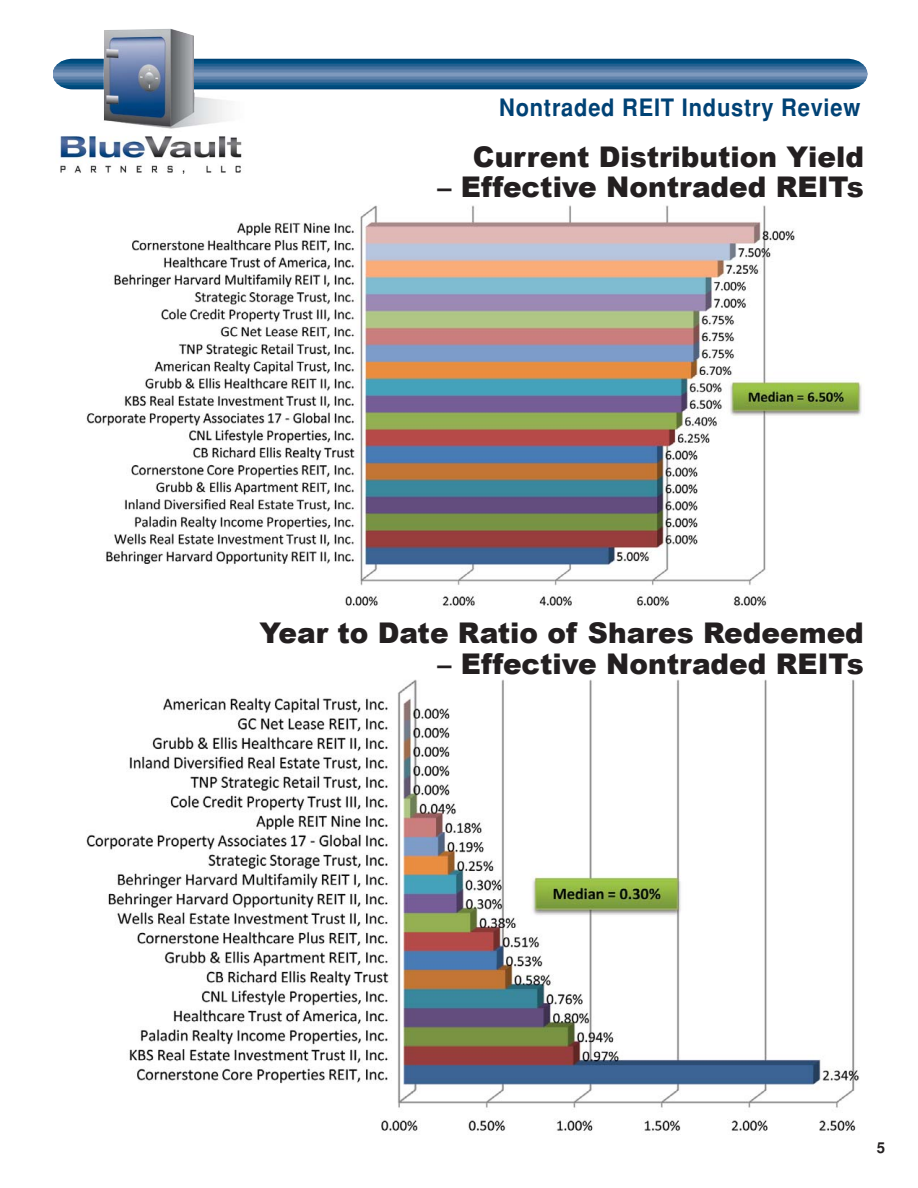
<style>
.page{position:relative;width:918px;height:1188px;background:#fff}
.page>*{position:absolute;margin:0;border:0;box-sizing:border-box;transform-origin:0 0}
.t1{font:900 28.5px "Arial";color:#231f20}
.t2{font:700 24px "Helvetica";letter-spacing:.035em;color:#004275;scale:.91 1}
.t3{font:700 15px "Helvetica";color:#231f20}
</style>
<div class="page">
<hr style="left:53px;top:59px;width:814px;height:1px;background:#004275">
<hr style="left:53px;top:60px;width:814px;height:1px;background:#00497b">
<hr style="left:53px;top:61px;width:814px;height:2px;background:#004f81">
<hr style="left:53px;top:63px;width:814px;height:1px;background:#085889">
<hr style="left:53px;top:64px;width:814px;height:2px;background:#235f8f">
<hr style="left:53px;top:66px;width:814px;height:1px;background:#346896">
<hr style="left:53px;top:67px;width:814px;height:2px;background:#43709d">
<hr style="left:53px;top:69px;width:814px;height:1px;background:#537aa6">
<hr style="left:53px;top:70px;width:814px;height:2px;background:#6184ad">
<hr style="left:53px;top:72px;width:814px;height:1px;background:#6f8eb5">
<hr style="left:53px;top:74px;width:814px;height:2px;background:#7e99bd">
<hr style="left:53px;top:76px;width:814px;height:1px;background:#6e8db4">
<hr style="left:53px;top:77px;width:814px;height:2px;background:#5e82ab">
<hr style="left:53px;top:79px;width:814px;height:1px;background:#4e77a3">
<hr style="left:53px;top:80px;width:814px;height:2px;background:#3d6c9a">
<hr style="left:53px;top:82px;width:814px;height:2px;background:#2b6392">
<hr style="left:53px;top:83px;width:814px;height:2px;background:#145a8a">
<hr style="left:53px;top:85px;width:814px;height:2px;background:#005183">
<hr style="left:53px;top:87px;width:814px;height:1px;background:#004a7c">
<hr style="left:53px;top:88px;width:814px;height:1px;background:#004275">
<img style="left:56px;top:29px;width:190px;height:145px">
<img style="left:86px;top:205px;width:776px;height:403px">
<img style="left:86px;top:679px;width:773px;height:456px">
<p class="t2" style="left:499px;top:99px;width:398px">Nontraded REIT Industry Review</p>
<p class="t1" style="left:473px;top:136px;width:393px">Current Distribution Yield</p>
<p class="t1" style="left:438px;top:166px;width:428px">– Effective Nontraded REITs</p>
<p class="t1" style="left:259px;top:612px;width:606px">Year to Date Ratio of Shares Redeemed</p>
<p class="t1" style="left:438px;top:642px;width:428px">– Effective Nontraded REITs</p>
<p class="t3" style="left:877px;top:1142px;width:10px">5</p>
</div>
